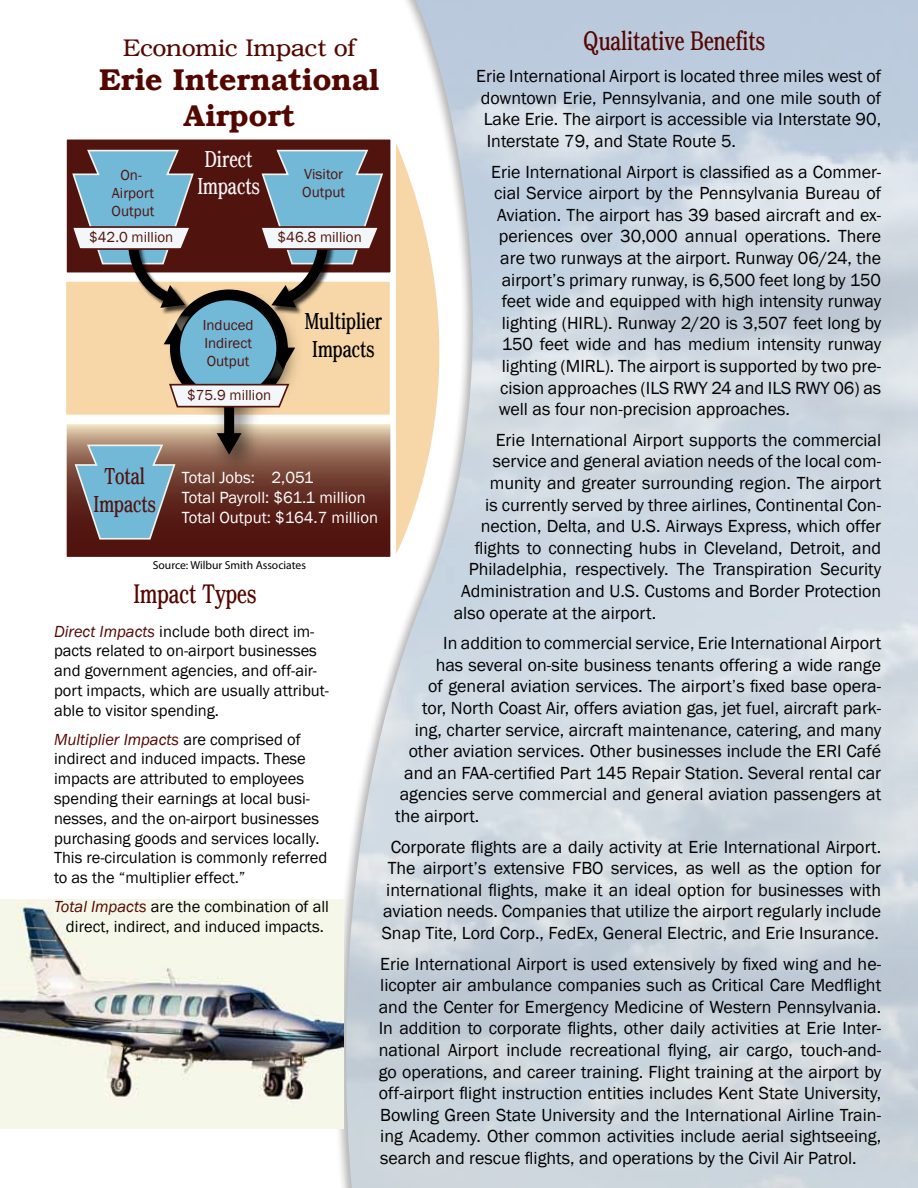
<style>
.page{position:relative;width:918px;height:1188px;background:#fff}
.page>*{position:absolute;margin:0;border:0;box-sizing:border-box;transform-origin:0 0}
.t1{font:600 30px/36px "Brussels";color:#540701;text-align:center}
.t2{font:300 condensed 27px "Brussels";color:#540701}
.t3{font:300 24px "Brussels";color:#540701}
.t4{font:300 condensed 23.25px/27.9px "Brussels";color:#000;text-align:center}
.t5{font:300 condensed 23.25px/27.9px "Brussels";color:#f8f5f6;text-align:center}
.t6{font:300 condensed 23.25px/27.9px "Brussels";color:#51130e;text-align:center}
.t7{font:18px/21.6px "Franklin Gothic";color:#000;text-align:center}
.t8{font:16.65px/20px "Franklin Gothic";color:#fff}
.t9{font:16.5px/19.8px "Franklin Gothic";color:#000}
.t10{font:15px/18px "Franklin Gothic";color:#51130e;text-align:center}
.t11{font:11.55px "Myriad Pro";color:#000}
.s1{font-style:italic;color:#540701}
</style>
<div class="page">
<img style="left:0;top:899px;width:344px;height:229px">
<div style="left:66px;top:139px;width:325px;height:134px;background:#51130e"></div>
<div style="left:65px;top:138px;width:327px;height:136px;border:2px solid #fff"></div>
<div style="left:65px;top:281px;width:326px;height:135px;background:#f7d6a7"></div>
<div style="left:64px;top:280px;width:327px;height:136px;border:2px solid #fff"></div>
<svg style="left:68px;top:425px;width:321px;height:131px;background:#744134"></svg>
<div style="left:65px;top:422px;width:327px;height:137px;border:2px solid #fff"></div>
<svg style="left:396px;top:143px;width:45px;height:416px"></svg>
<svg style="left:74px;top:444px;width:103px;height:96px;background:#7796a6"></svg>
<img style="left:198px;top:430px;width:75px;height:56px">
<div style="left:224px;top:382px;width:10px;height:55px;background:#000"></div>
<svg style="left:217px;top:433px;width:25px;height:22px"></svg>
<img style="left:160px;top:408px;width:150px;height:22px">
<svg style="left:70px;top:149px;width:314px;height:259px"></svg>
<h2 class="t2" style="left:584px;top:24px;width:183px">Qualitative Benefits</h2>
<h3 class="t3" style="left:123px;top:33px;width:234px">Economic Impact of</h3>
<h1 class="t1" style="left:99px;top:61px;width:282px">Erie International<br>Airport</h1>
<p class="t7" style="left:476px;top:66px;width:406px">Erie International Airport is located three miles west of</p>
<p class="t7" style="left:481px;top:87px;width:402px">downtown Erie, Pennsylvania, and one mile south of</p>
<p class="t7" style="left:484px;top:109px;width:399px">Lake Erie. The airport is accessible via Interstate 90,</p>
<p class="t7" style="left:487px;top:131px;width:251px">Interstate 79, and State Route 5.</p>
<p class="t7" style="left:491px;top:161px;width:392px">Erie International Airport is classified as a Commer-</p>
<p class="t7" style="left:494px;top:183px;width:388px">cial Service airport by the Pennsylvania Bureau of</p>
<p class="t7" style="left:497px;top:204px;width:385px">Aviation. The airport has 39 based aircraft and ex-</p>
<p class="t7" style="left:499px;top:226px;width:384px">periences over 30,000 annual operations. There</p>
<p class="t7" style="left:500px;top:248px;width:382px">are two runways at the airport. Runway 06/24, the</p>
<p class="t7" style="left:502px;top:269px;width:381px">airport’s primary runway, is 6,500 feet long by 150</p>
<p class="t7" style="left:502px;top:291px;width:381px">feet wide and equipped with high intensity runway</p>
<p class="t7" style="left:502px;top:312px;width:381px">lighting (HIRL). Runway 2/20 is 3,507 feet long by</p>
<p class="t7" style="left:502px;top:334px;width:381px">150 feet wide and has medium intensity runway</p>
<p class="t7" style="left:502px;top:356px;width:381px">lighting (MIRL). The airport is supported by two pre-</p>
<p class="t7" style="left:500px;top:377px;width:382px">cision approaches (ILS RWY 24 and ILS RWY 06) as</p>
<p class="t7" style="left:499px;top:399px;width:293px">well as four non-precision approaches.</p>
<p class="t7" style="left:496px;top:429px;width:387px">Erie International Airport supports the commercial</p>
<p class="t7" style="left:493px;top:451px;width:390px">service and general aviation needs of the local com-</p>
<p class="t7" style="left:490px;top:473px;width:393px">munity and greater surrounding region. The airport</p>
<p class="t7" style="left:485px;top:494px;width:397px">is currently served by three airlines, Continental Con-</p>
<p class="t7" style="left:481px;top:516px;width:402px">nection, Delta, and U.S. Airways Express, which offer</p>
<p class="t7" style="left:475px;top:537px;width:408px">flights to connecting hubs in Cleveland, Detroit, and</p>
<p class="t7" style="left:469px;top:559px;width:414px">Philadelphia, respectively. The Transpiration Security</p>
<p class="t7" style="left:461px;top:581px;width:422px">Administration and U.S. Customs and Border Protection</p>
<p class="t7" style="left:454px;top:602px;width:204px">also operate at the airport.</p>
<p class="t7" style="left:443px;top:633px;width:440px">In addition to commercial service, Erie International Airport</p>
<p class="t7" style="left:436px;top:654px;width:447px">has several on-site business tenants offering a wide range</p>
<p class="t7" style="left:428px;top:676px;width:455px">of general aviation services. The airport’s fixed base opera-</p>
<p class="t7" style="left:422px;top:698px;width:461px">tor, North Coast Air, offers aviation gas, jet fuel, aircraft park-</p>
<p class="t7" style="left:415px;top:719px;width:468px">ing, charter service, aircraft maintenance, catering, and many</p>
<p class="t7" style="left:409px;top:741px;width:474px">other aviation services. Other businesses include the ERI Café</p>
<p class="t7" style="left:404px;top:762px;width:478px">and an FAA-certified Part 145 Repair Station. Several rental car</p>
<p class="t7" style="left:400px;top:784px;width:483px">agencies serve commercial and general aviation passengers at</p>
<p class="t7" style="left:395px;top:806px;width:86px">the airport.</p>
<p class="t7" style="left:382px;top:836px;width:501px">Corporate flights are a daily activity at Erie International Airport.<br>The airport’s extensive FBO services, as well as the option for international flights, make it an ideal option for businesses with aviation needs. Companies that utilize the airport regularly include Snap Tite, Lord Corp., FedEx, General Electric, and Erie Insurance.</p>
<p class="t7" style="left:379px;top:953px;width:504px;text-align:justify">Erie International Airport is used extensively by fixed wing and he&shy;licopter air ambulance companies such as Critical Care Medflight and the Center for Emergency Medicine of Western Pennsylvania.<br>In addition to corporate flights, other daily activities at Erie Inter&shy;national Airport include recreational flying, air cargo, touch-and&shy;go operations, and career training. Flight training at the airport by off-airport flight instruction entities includes Kent State University, Bowling Green State University and the International Airline Train&shy;ing Academy. Other common activities include aerial sightseeing, search and rescue flights, and operations by the Civil Air Patrol.</p>
<p class="t5" style="left:197px;top:144px;width:64px">Direct<br>Impacts</p>
<p class="t10" style="left:112px;top:166px;width:44px">On-<br>Airport<br>Output</p>
<p class="t10" style="left:302px;top:166px;width:44px;text-align:left">Visitor<br>Output</p>
<p class="t10" style="left:89px;top:229px;width:86px">$42.0 million</p>
<p class="t10" style="left:278px;top:229px;width:86px">$46.8 million</p>
<p class="t4" style="left:305px;top:307px;width:79px">Multiplier<br>Impacts</p>
<p class="t10" style="left:203px;top:317px;width:52px;text-align:justify">Induced Indirect Output</p>
<p class="t10" style="left:187px;top:386px;width:86px">$75.9 million</p>
<p class="t6" style="left:94px;top:462px;width:64px">Total<br>Impacts</p>
<p class="t8" style="left:182px;top:468px;width:198px">Total Jobs: 2,051<br>Total Payroll: $61.1 million<br>Total Output: $164.7 million</p>
<p class="t11" style="left:153px;top:558px;width:155px">Source: Wilbur Smith Associates</p>
<h2 class="t2" style="left:133px;top:578px;width:124px">Impact Types</h2>
<p class="t9" style="left:54px;top:622px;width:277px"><span class="s1">Direct Impacts</span> include both direct im&shy;pacts related to on-airport businesses and government agencies, and off-air&shy;port impacts, which are usually attribut&shy;able to visitor spending.</p>
<p class="t9" style="left:54px;top:729px;width:275px"><span class="s1">Multiplier Impacts</span> are comprised of indirect and induced impacts. These impacts are attributed to employees spending their earnings at local busi&shy;nesses, and the on-airport businesses purchasing goods and services locally.<br>This re-circulation is commonly referred to as the “multiplier effect.”</p>
<p class="t9" style="left:54px;top:897px;width:276px;text-align:center"><span class="s1">Total Impacts</span> are the combination of all direct, indirect, and induced impacts.</p>
</div>
